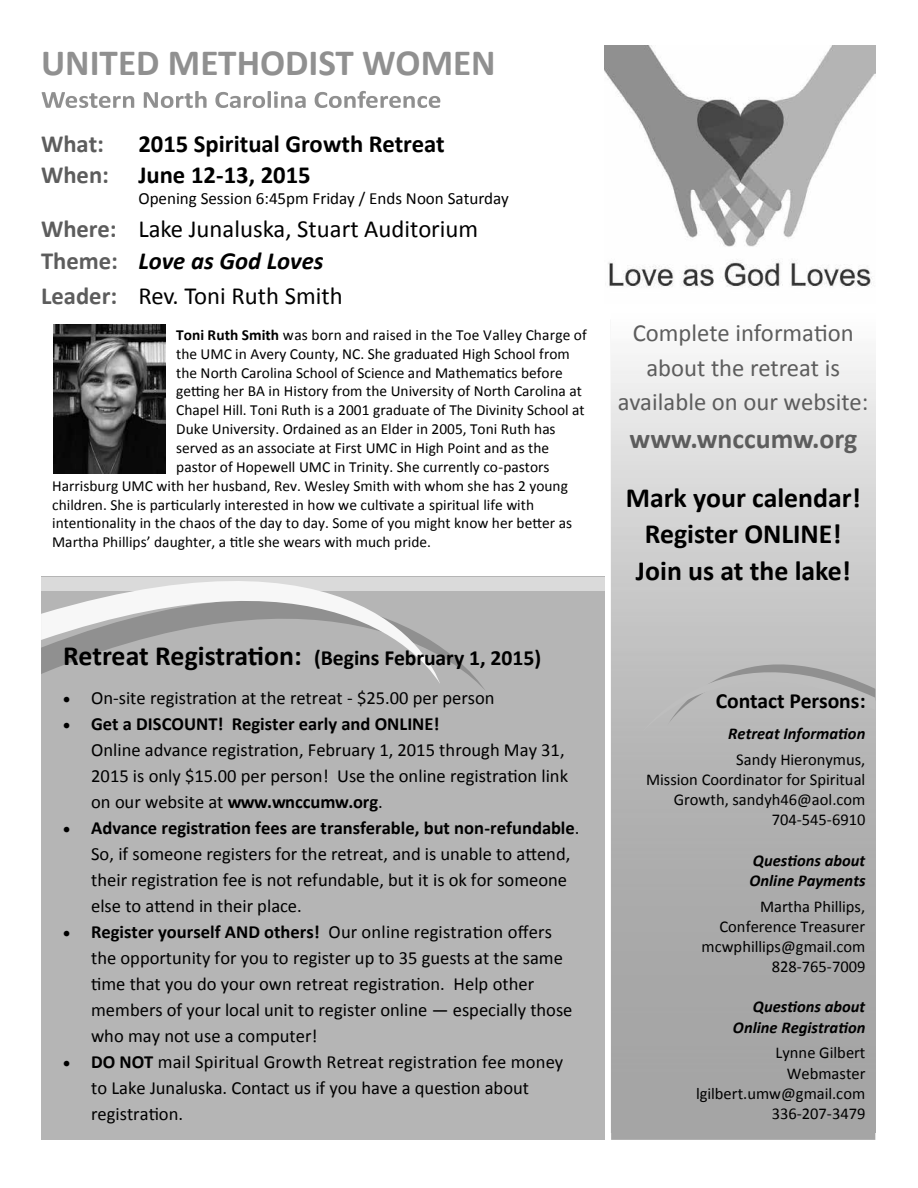
<style>
.page{position:relative;width:918px;height:1188px;background:#fff}
.page>*{position:absolute;margin:0;border:0;box-sizing:border-box;transform-origin:0 0}
.t1{font:700 37.05px "Calibri";color:#909090}
.t2{font:700 27.75px/36.8px "Calibri";color:#000;text-align:center}
.t3{font:700 27.75px "Calibri";color:#5d5d5d}
.t4{font:24.6px/53.4px "Calibri";color:#000}
.t5{font:24.6px/34.7px "Calibri";color:#5d5d5d;text-align:center}
.t6{font:700 24.6px "Calibri";color:#000}
.t7{font:700 24.6px "Calibri";color:#5d5d5d}
.t8{font:700 21.75px "Calibri";color:#000}
.t9{font:18.6px/26px "Calibri";color:#000}
.t10{font:17.1px "Calibri";color:#000}
.t11{font:16.5px/20.2px "Calibri";color:#000;text-align:right}
.t12{font:italic 700 16.5px/20.2px "Calibri";color:#000}
.t13{font:15.45px "Calibri";color:#000}
.s1{font-weight:700;color:#5d5d5d}
.s2{font-weight:700}
.s3{font-weight:700;font-style:italic}
.s4{font-size:27.75px}
</style>
<div class="page">
<div style="left:41px;top:577px;width:563px;height:563px;background:#b5b5b5"></div>
<div style="left:41px;top:577px;width:563px;height:14px;background:#dadada"></div>
<svg style="left:440px;top:576px;width:46px;height:114px"></svg>
<svg style="left:41px;top:576px;width:399px;height:107px"></svg>
<svg style="left:42px;top:91px;width:398px;height:17px"></svg>
<div style="left:639px;top:617px;width:236px;height:120px;background:#bebebe"></div>
<img style="left:54px;top:325px;width:111px;height:148px">
<img style="left:604px;top:46px;width:271px;height:241px">
<h1 class="t1" style="left:41px;top:36px;width:456px">UNITED METHODIST WOMEN</h1>
<h3 class="t7" style="left:41px;top:126px;width:65px">What:</h3>
<h3 class="t6" style="left:138px;top:126px;width:308px">2015 Spiritual Growth Retreat</h3>
<h3 class="t4" style="left:41px;top:148px;width:439px"><span class="s1">When:</span> <span class="s2">June 12-13, 2015<br></span><span class="s1">Where:</span> Lake Junaluska, Stuart Auditorium</h3>
<h3 class="t4" style="left:41px;top:243px;width:303px;line-height:34.8px"><span class="s1">Theme:</span> <span class="s3">Love as God Loves<br></span><span class="s1">Leader:</span> Rev. Toni Ruth Smith</h3>
<p class="t13" style="left:176px;top:324px;width:412px"><span class="s2">Toni Ruth Smith</span> was born and raised in the Toe Valley Charge of</p>
<p class="t13" style="left:176px;top:343px;width:395px">the UMC in Avery County, NC. She graduated High School from</p>
<p class="t13" style="left:176px;top:362px;width:388px">the North Carolina School of Science and Mathematics before</p>
<p class="t13" style="left:176px;top:380px;width:407px">getting her BA in History from the University of North Carolina at</p>
<p class="t13" style="left:176px;top:399px;width:410px">Chapel Hill. Toni Ruth is a 2001 graduate of The Divinity School at</p>
<p class="t13" style="left:176px;top:418px;width:381px">Duke University. Ordained as an Elder in 2005, Toni Ruth has</p>
<p class="t13" style="left:176px;top:437px;width:374px">served as an associate at First UMC in High Point and as the</p>
<p class="t13" style="left:176px;top:456px;width:375px">pastor of Hopewell UMC in Trinity. She currently co-pastors</p>
<p class="t13" style="left:52px;top:475px;width:517px">Harrisburg UMC with her husband, Rev. Wesley Smith with whom she has 2 young</p>
<p class="t13" style="left:52px;top:494px;width:483px">children. She is particularly interested in how we cultivate a spiritual life with</p>
<p class="t13" style="left:52px;top:512px;width:521px">intentionality in the chaos of the day to day. Some of you might know her better as</p>
<p class="t13" style="left:52px;top:531px;width:380px">Martha Phillips’ daughter, a title she wears with much pride.</p>
<p class="t10" style="left:138px;top:186px;width:372px">Opening Session 6:45pm Friday / Ends Noon Saturday</p>
<p class="t8" style="left:63px;top:642px;width:479px"><span class="s4">Retreat Registration:</span> (Begins February 1, 2015)</p>
<p class="t9" style="left:63px;top:684px;width:433px">• On-site registration at the retreat - $25.00 per person</p>
<p class="t9" style="left:91px;top:710px;width:479px;text-indent:-28px">• <span class="s2">Get a DISCOUNT! Register early and ONLINE!<br></span>Online advance registration, February 1, 2015 through May 31, 2015 is only $15.00 per person! Use the online registration link on our website at <span class="s2">www.wnccumw.org</span>.</p>
<p class="t9" style="left:91px;top:814px;width:490px;text-indent:-28px">• <span class="s2">Advance registration fees are transferable, but non-refundable</span>.<br>So, if someone registers for the retreat, and is unable to attend, their registration fee is not refundable, but it is ok for someone else to attend in their place.</p>
<p class="t9" style="left:91px;top:918px;width:483px;text-indent:-28px">• <span class="s2">Register yourself AND others!</span> Our online registration offers the opportunity for you to register up to 35 guests at the same time that you do your own retreat registration. Help other members of your local unit to register online — especially those who may not use a computer!</p>
<p class="t9" style="left:91px;top:1048px;width:474px;text-indent:-28px">• <span class="s2">DO NOT</span> mail Spiritual Growth Retreat registration fee money to Lake Junaluska. Contact us if you have a question about registration.</p>
<h3 class="t5" style="left:618px;top:315px;width:252px">Complete information about the retreat is available on our website:</h3>
<h2 class="t3" style="left:629px;top:419px;width:229px">www.wnccumw.org</h2>
<h2 class="t2" style="left:626px;top:478px;width:237px">Mark your calendar!<br>Register ONLINE!<br>Join us at the lake!</h2>
<p class="t8" style="left:716px;top:685px;width:151px">Contact Persons:</p>
<p class="t12" style="left:728px;top:723px;width:139px">Retreat Information</p>
<p class="t11" style="left:646px;top:749px;width:221px">Sandy Hieronymus,<br>Mission Coordinator for Spiritual<br>Growth, sandyh46@aol.com<br>704-545-6910</p>
<p class="t12" style="left:749px;top:849px;width:118px">Questions about<br>Online Payments</p>
<p class="t11" style="left:702px;top:896px;width:165px">Martha Phillips,<br>Conference Treasurer mcwphillips@gmail.com<br>828-765-7009</p>
<p class="t12" style="left:733px;top:996px;width:134px;text-align:right">Questions about<br>Online Registration</p>
<p class="t11" style="left:696px;top:1042px;width:171px">Lynne Gilbert<br>Webmaster lgilbert.umw@gmail.com<br>336-207-3479</p>
</div>
